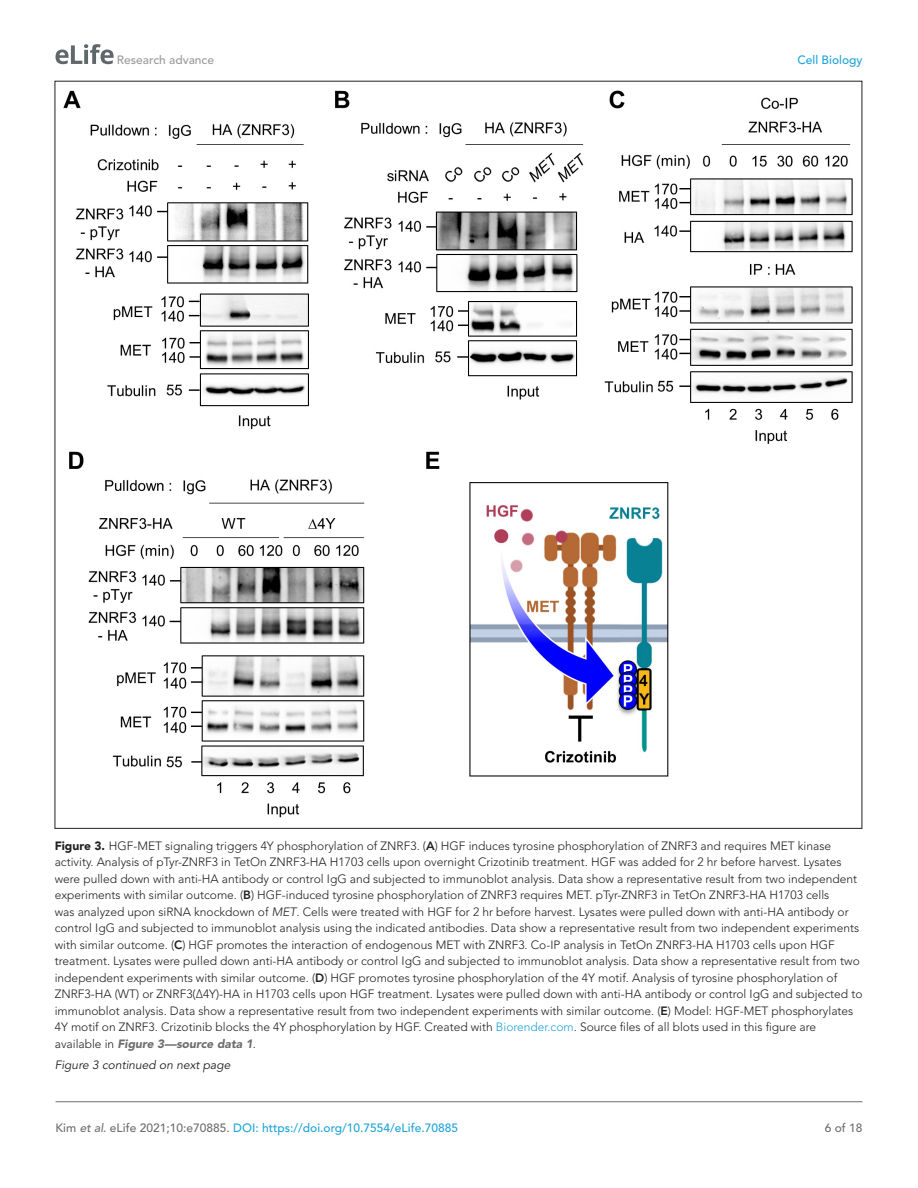
<style>
.page{position:relative;width:918px;height:1188px;background:#fff}
.page>*{position:absolute;margin:0;border:0;box-sizing:border-box;transform-origin:0 0}
.t1{font:300 12px/16.5px "Avenir LT Std";color:#231f20}
.t2{font:500 12px "Avenir LT Std";color:#1ea4d7}
.t3{font:italic 12px "Avenir LT Std";color:#231f20}
.t4{font:500 12px "Avenir LT Std";color:#9a9a9a}
.t5{font:500 12px "Avenir LT Std";color:#6e6e70}
.s1{font-weight:900}
.s2{font-weight:800}
.s3{font-style:italic}
.s4{color:#1ea4d7}
.s5{font-weight:900;font-style:italic;color:#6e6e70}
.s6{color:#6e6e70}
.s7{font-style:italic;color:#6e6e70}
</style>
<div class="page">
<svg style="left:56px;top:44px;width:58px;height:20px"></svg>
<hr style="left:56px;top:1101px;width:806px;height:1px;background:#6e6e70">
<img style="left:64px;top:90px;width:789px;height:728px">
<p class="t4" style="left:117px;top:53px;width:99px">Research advance</p>
<p class="t2" style="left:797px;top:53px;width:67px">Cell Biology</p>
<p class="t1" style="left:55px;top:837px;width:809px"><span class="s1">Figure 3.</span> HGF-MET signaling triggers 4Y phosphorylation of ZNRF3. (<span class="s2">A</span>) HGF induces tyrosine phosphorylation of ZNRF3 and requires MET kinase activity. Analysis of pTyr-ZNRF3 in TetOn ZNRF3-HA H1703 cells upon overnight Crizotinib treatment. HGF was added for 2 hr before harvest. Lysates were pulled down with anti-HA antibody or control IgG and subjected to immunoblot analysis. Data show a representative result from two independent experiments with similar outcome. (<span class="s2">B</span>) HGF-induced tyrosine phosphorylation of ZNRF3 requires MET. pTyr-ZNRF3 in TetOn ZNRF3-HA H1703 cells<br>was analyzed upon siRNA knockdown of <span class="s3">MET</span>. Cells were treated with HGF for 2 hr before harvest. Lysates were pulled down with anti-HA antibody or control IgG and subjected to immunoblot analysis using the indicated antibodies. Data show a representative result from two independent experiments with similar outcome. (<span class="s2">C</span>) HGF promotes the interaction of endogenous MET with ZNRF3. Co-IP analysis in TetOn ZNRF3-HA H1703 cells upon HGF treatment. Lysates were pulled down anti-HA antibody or control IgG and subjected to immunoblot analysis. Data show a representative result from two independent experiments with similar outcome. (<span class="s2">D</span>) HGF promotes tyrosine phosphorylation of the 4Y motif. Analysis of tyrosine phosphorylation of ZNRF3-HA (WT) or ZNRF3(Δ4Y)-HA in H1703 cells upon HGF treatment. Lysates were pulled down with anti-HA antibody or control IgG and subjected to immunoblot analysis. Data show a representative result from two independent experiments with similar outcome. (<span class="s2">E</span>) Model: HGF-MET phosphorylates 4Y motif on ZNRF3. Crizotinib blocks the 4Y phosphorylation by HGF. Created with <span class="s4">Biorender.com</span>. Source files of all blots used in this figure are available in <span class="s5">Figure 3—source data 1</span>.</p>
<p class="t3" style="left:55px;top:1058px;width:177px">Figure 3 continued on next page</p>
<p class="t2" style="left:56px;top:1121px;width:404px"><span class="s6">Kim</span> <span class="s7">et al</span><span class="s6">. eLife 2021;10:e70885.</span> DOI: https://doi.org/10.7554/eLife.70885</p>
<p class="t5" style="left:825px;top:1121px;width:39px">6 of 18</p>
</div>
